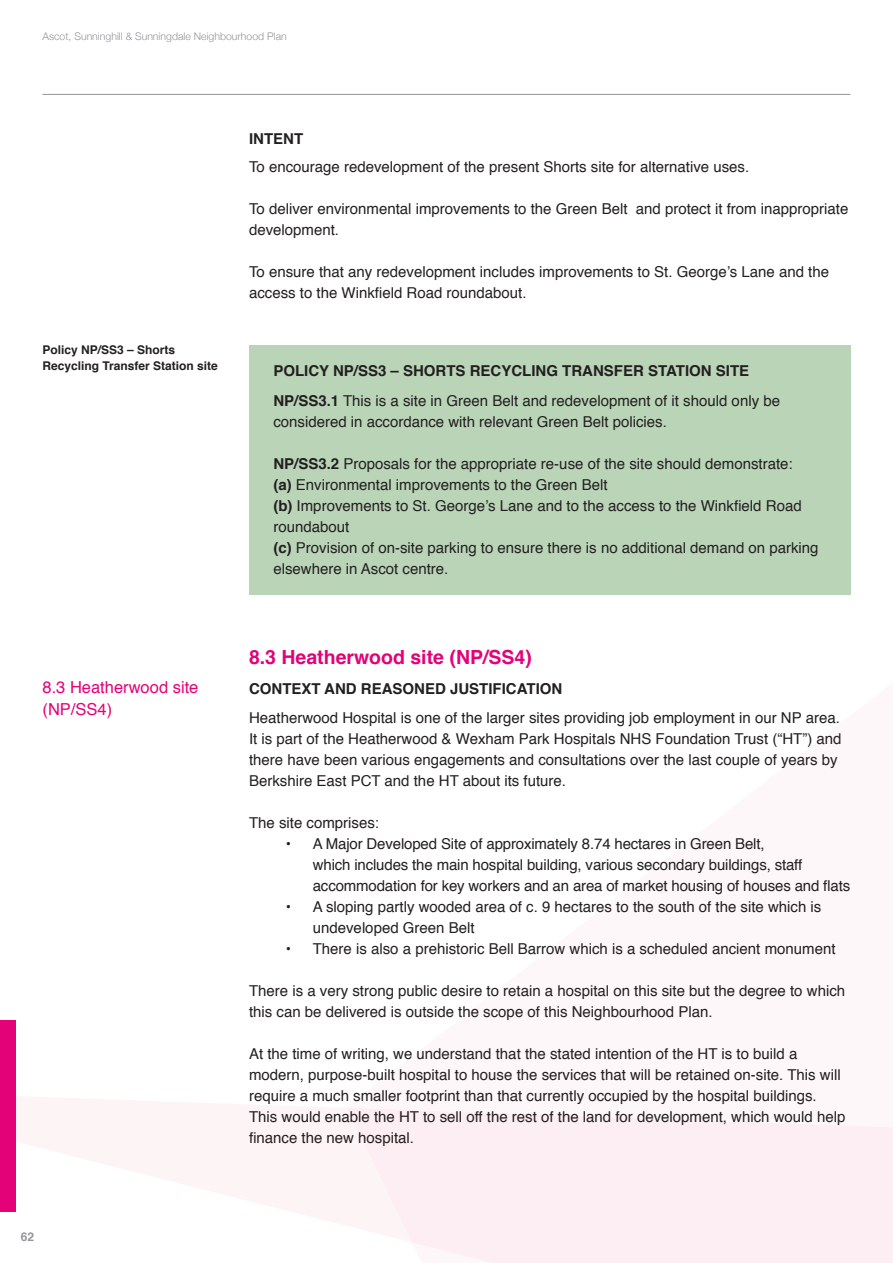
<style>
.page{position:relative;width:893px;height:1263px;background:#fff}
.page>*{position:absolute;margin:0;border:0;box-sizing:border-box;transform-origin:0 0}
.t1{font:700 19.5px "Helvetica";color:#e40278}
.t2{font:16.5px/22.5px "Helvetica";color:#e40278}
.t3{font:15px/21px "Helvetica";color:#231f20}
.t4{font:700 15px/30px "Helvetica";color:#231f20}
.t5{font:700 12px/16.5px "Helvetica";color:#231f20}
.t6{font:700 12px "Helvetica";color:#939598}
.t7{font:300 10.5px "Helvetica Neue";color:#939598}
.s1{font-weight:400}
.s2{font-weight:700}
</style>
<div class="page">
<hr style="left:43px;top:94px;width:807px;height:1px;background:#939598">
<svg style="left:15px;top:1095px;width:332px;height:130px;fill:#fdf4f6"></svg>
<svg style="left:347px;top:1108px;width:545px;height:155px;background:#fceff2"></svg>
<div style="left:0;top:1020px;width:15px;height:192px;background:#e40278"></div>
<div style="left:249px;top:345px;width:601px;height:249px;background:#bad4b8"></div>
<p class="t7" style="left:43px;top:30px;width:246px">Ascot, Sunninghill &amp; Sunningdale Neighbourhood Plan</p>
<p class="t5" style="left:43px;top:342px;width:177px">Policy NP/SS3 – Shorts<br>Recycling Transfer Station site</p>
<p class="t2" style="left:43px;top:677px;width:157px">8.3 Heatherwood site (NP/SS4)</p>
<p class="t4" style="left:249px;top:125px;width:56px">INTENT</p>
<p class="t3" style="left:249px;top:158px;width:502px">To encourage redevelopment of the present Shorts site for alternative uses.</p>
<p class="t3" style="left:249px;top:200px;width:601px">To deliver environmental improvements to the Green Belt and protect it from inappropriate development.</p>
<p class="t3" style="left:249px;top:263px;width:582px">To ensure that any redevelopment includes improvements to St. George’s Lane and the access to the Winkfield Road roundabout.</p>
<p class="t4" style="left:273px;top:357px;width:508px">POLICY NP/SS3 – SHORTS RECYCLING TRANSFER STATION SITE<br>NP/SS3.1 <span class="s1">This is a site in Green Belt and redevelopment of it should only be</span></p>
<p class="t3" style="left:273px;top:413px;width:395px">considered in accordance with relevant Green Belt policies.</p>
<p class="t3" style="left:273px;top:455px;width:547px"><span class="s2">NP/SS3.2</span> Proposals for the appropriate re-use of the site should demonstrate:<br><span class="s2">(a)</span> Environmental improvements to the Green Belt<br><span class="s2">(b)</span> Improvements to St. George’s Lane and to the access to the Winkfield Road roundabout<br><span class="s2">(c)</span> Provision of on-site parking to ensure there is no additional demand on parking elsewhere in Ascot centre.</p>
<h1 class="t1" style="left:249px;top:649px;width:284px">8.3 Heatherwood site (NP/SS4)</h1>
<p class="t4" style="left:249px;top:675px;width:315px">CONTEXT AND REASONED JUSTIFICATION</p>
<p class="t3" style="left:249px;top:708px;width:594px">Heatherwood Hospital is one of the larger sites providing job employment in our NP area.<br>It is part of the Heatherwood &amp; Wexham Park Hospitals NHS Foundation Trust (“HT”) and there have been various engagements and consultations over the last couple of years by Berkshire East PCT and the HT about its future.</p>
<p class="t3" style="left:249px;top:813px;width:132px">The site comprises:</p>
<p class="t3" style="left:313px;top:834px;width:539px;text-indent:-27px">• A Major Developed Site of approximately 8.74 hectares in Green Belt,<br>which includes the main hospital building, various secondary buildings, staff accommodation for key workers and an area of market housing of houses and flats</p>
<p class="t3" style="left:313px;top:897px;width:510px;text-indent:-27px">• A sloping partly wooded area of c. 9 hectares to the south of the site which is undeveloped Green Belt</p>
<p class="t3" style="left:286px;top:939px;width:551px">• There is also a prehistoric Bell Barrow which is a scheduled ancient monument</p>
<p class="t3" style="left:249px;top:981px;width:598px">There is a very strong public desire to retain a hospital on this site but the degree to which this can be delivered is outside the scope of this Neighbourhood Plan.</p>
<p class="t3" style="left:249px;top:1044px;width:598px">At the time of writing, we understand that the stated intention of the HT is to build a modern, purpose-built hospital to house the services that will be retained on-site. This will require a much smaller footprint than that currently occupied by the hospital buildings.<br>This would enable the HT to sell off the rest of the land for development, which would help finance the new hospital.</p>
<p class="t6" style="left:21px;top:1232px;width:15px">62</p>
</div>
